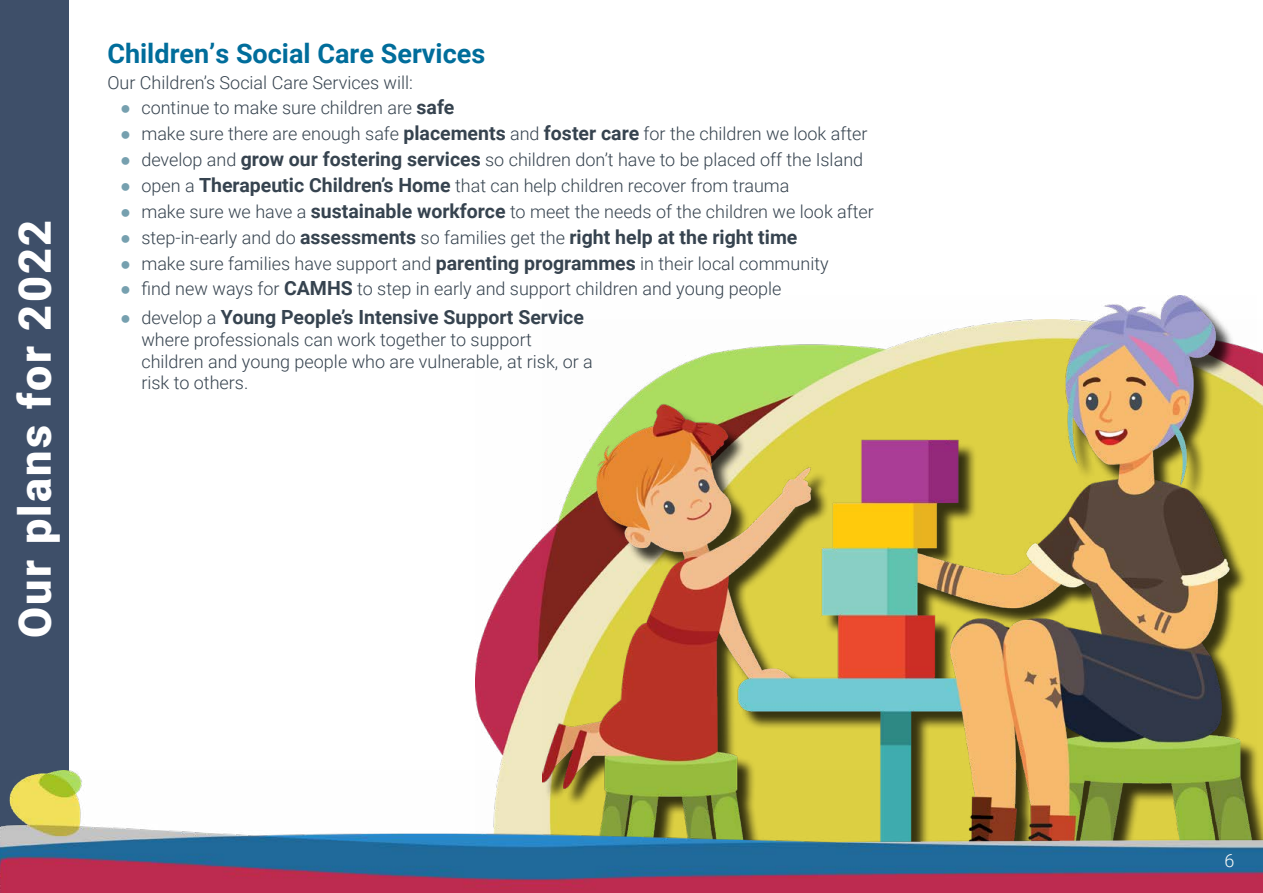
<style>
.page{position:relative;width:1263px;height:893px;background:#fff}
.page>*{position:absolute;margin:0;border:0;box-sizing:border-box;transform-origin:0 0}
.Heading{font:900 45px "Roboto";letter-spacing:.05em;color:#fff}
.t1{font:700 27px "Roboto";color:#006d9b}
.List{font:700 19.5px "Roboto";color:#36434f}
.List-2{font:300 18px/21.6px "Roboto";color:#36434f}
.t2{font:300 18px "Roboto";color:#fcfbf8}
.s1{font-family:"Arial";font-weight:700;color:#76a0af}
.s2{font-weight:700;font-size:19.5px}
.s3{font-family:"Arial";font-size:18px;color:#76a0af}
.s4{font-weight:300;font-size:18px}
</style>
<div class="page">
<img style="left:475px;top:529px;width:67px;height:241px">
<img style="left:542px;top:296px;width:715px;height:474px">
<div style="left:0;top:0;width:68px;height:893px;background:#3e4f69"></div>
<img style="left:0;top:770px;width:1263px;height:123px">
<h2 class="Heading" style="left:3px;top:638px;width:420px;rotate:-90deg">Our plans for 2022</h2>
<p class="t1" style="left:107px;top:34px;width:379px">Children’s Social Care Services</p>
<p class="List-2" style="left:107px;top:71px;width:307px">Our Children’s Social Care Services will:</p>
<p class="List-2" style="left:120px;top:97px;width:336px"><span class="s1">●</span> continue to make sure children are <span class="s2">safe</span></p>
<p class="List-2" style="left:120px;top:122px;width:749px"><span class="s1">●</span> make sure there are enough safe <span class="s2">placements</span> and <span class="s2">foster care</span> for the children we look after</p>
<p class="List-2" style="left:120px;top:148px;width:745px"><span class="s1">●</span> develop and <span class="s2">grow our fostering services</span> so children don’t have to be placed off the Island</p>
<p class="List-2" style="left:120px;top:174px;width:671px"><span class="s1">●</span> open a <span class="s2">Therapeutic Children’s Home</span> that can help children recover from trauma</p>
<p class="List-2" style="left:120px;top:200px;width:755px"><span class="s1">●</span> make sure we have a <span class="s2">sustainable workforce</span> to meet the needs of the children we look after</p>
<p class="List-2" style="left:120px;top:226px;width:679px"><span class="s1">●</span> step-in-early and do <span class="s2">assessments</span> so families get the <span class="s2">right help at the right time</span></p>
<p class="List-2" style="left:120px;top:252px;width:710px"><span class="s1">●</span> make sure families have support and <span class="s2">parenting programmes</span> in their local community</p>
<p class="List-2" style="left:120px;top:278px;width:663px"><span class="s1">●</span> find new ways for <span class="s2">CAMHS</span> to step in early and support children and young people</p>
<p class="List" style="left:120px;top:304px;width:465px"><span class="s3">●</span> <span class="s4">develop a</span> Young People’s Intensive Support Service</p>
<p class="List-2" style="left:141px;top:328px;width:453px">where professionals can work together to support children and young people who are vulnerable, at risk, or a risk to others.</p>
<p class="t2" style="left:1224px;top:848px;width:11px">6</p>
</div>
